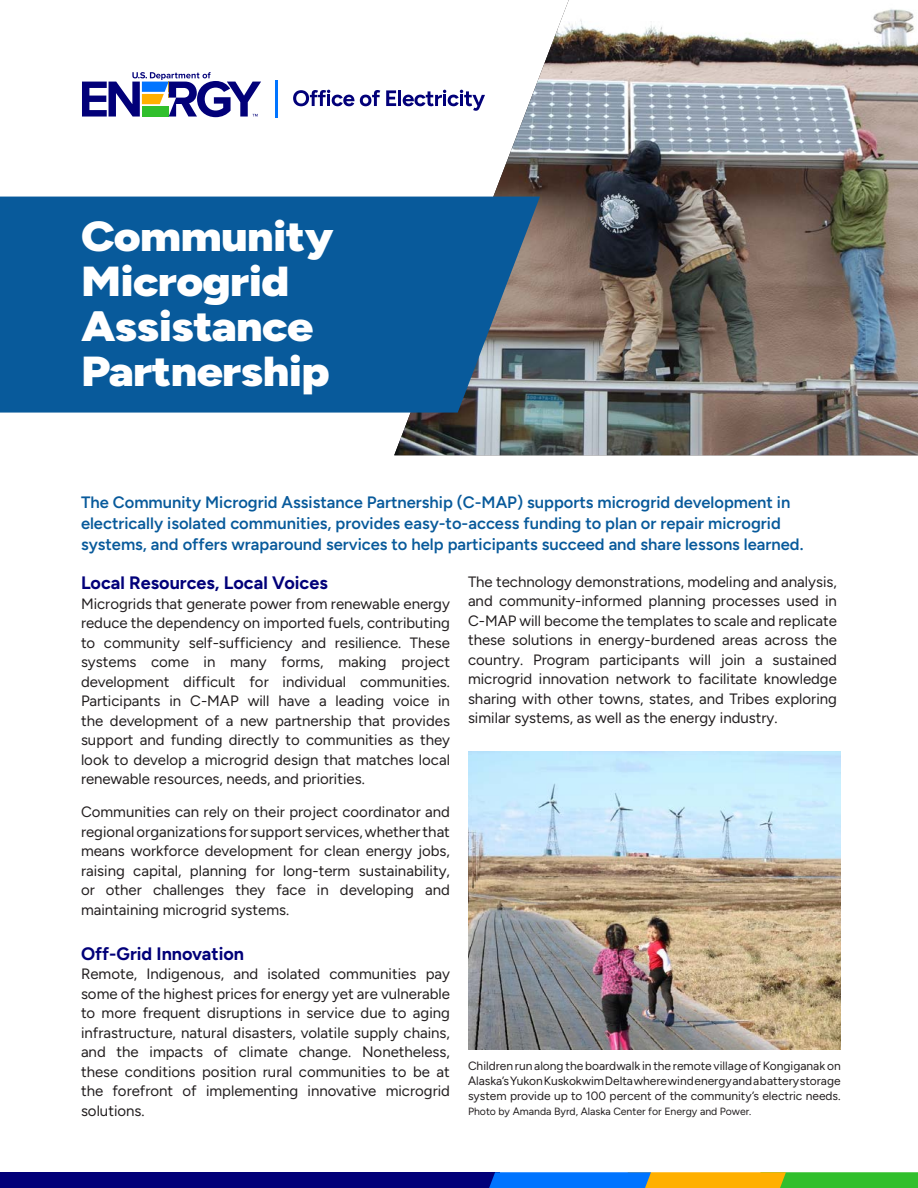
<style>
.page{position:relative;width:918px;height:1188px;background:#fff}
.page>*{position:absolute;margin:0;border:0;box-sizing:border-box;transform-origin:0 0}
.t1{font:900 42px/45px "Figtree";letter-spacing:-.015em;color:#fff;scale:1.1 1}
.Heading_1{font:700 18px "Figtree";color:#020079}
.intro_statement{font:600 16.5px/21px "Figtree";color:#085a9b}
.body_text{font:15px/19.5px "Figtree";color:#231f20;text-align:justify}
.body_text-2{font:12px/15px "Figtree";color:#231f20;text-align:justify}
.body_text-3{font:10.5px "Figtree";color:#231f20}
</style>
<div class="page">
<div style="left:0;top:1172px;width:500px;height:16px;background:#020079"></div>
<svg style="left:489px;top:1172px;width:429px;height:16px;background:#619e6d"></svg>
<svg style="left:293px;top:90px;width:87px;height:16px"></svg>
<svg style="left:386px;top:90px;width:8px;height:16px"></svg>
<svg style="left:82px;top:72px;width:179px;height:45px"></svg>
<hr style="left:275px;top:80px;width:2px;height:38px;background:#0074ff">
<img style="left:394px;top:0;width:524px;height:455px">
<svg style="left:0;top:197px;width:540px;height:216px;background:#125d99"></svg>
<img style="left:468px;top:751px;width:373px;height:298px">
<div style="left:108px;top:130px;width:350px;height:52px;background:#fff"></div>
<p class="t1" style="left:81px;top:212px;width:231px">Community<br>Microgrid<br>Assistance<br>Partnership</p>
<p class="intro_statement" style="left:81px;top:491px;width:724px">The Community Microgrid Assistance Partnership (C-MAP) supports microgrid development in electrically isolated communities, provides easy-to-access funding to plan or repair microgrid systems, and offers wraparound services to help participants succeed and share lessons learned.</p>
<p class="Heading_1" style="left:81px;top:572px;width:248px">Local Resources, Local Voices</p>
<p class="body_text" style="left:81px;top:594px;width:371px">Microgrids that generate power from renewable energy reduce the dependency on imported fuels, contributing to community self-sufficiency and resilience. These systems come in many forms, making project development difficult for individual communities.<br>Participants in C-MAP will have a leading voice in the development of a new partnership that provides support and funding directly to communities as they look to develop a microgrid design that matches local renewable resources, needs, and priorities.</p>
<p class="body_text" style="left:81px;top:803px;width:371px">Communities can rely on their project coordinator and regional organizations for support services, whether that means workforce development for clean energy jobs, raising capital, planning for long-term sustainability, or other challenges they face in developing and maintaining microgrid systems.</p>
<p class="Heading_1" style="left:81px;top:943px;width:165px">Off-Grid Innovation</p>
<p class="body_text" style="left:81px;top:964px;width:371px">Remote, Indigenous, and isolated communities pay some of the highest prices for energy yet are vulnerable to more frequent disruptions in service due to aging infrastructure, natural disasters, volatile supply chains, and the impacts of climate change. Nonetheless, these conditions position rural communities to be at the forefront of implementing innovative microgrid solutions.</p>
<p class="body_text" style="left:468px;top:572px;width:371px">The technology demonstrations, modeling and analysis, and community-informed planning processes used in C-MAP will become the templates to scale and replicate these solutions in energy-burdened areas across the country. Program participants will join a sustained microgrid innovation network to facilitate knowledge sharing with other towns, states, and Tribes exploring similar systems, as well as the energy industry.</p>
<p class="body_text-2" style="left:468px;top:1058px;width:374px">Children run along the boardwalk in the remote village of Kongiganak on Alaska’s Yukon Kuskokwim Delta where wind energy and a battery storage system provide up to 100 percent of the community’s electric needs.</p>
<p class="body_text-3" style="left:468px;top:1105px;width:285px">Photo by Amanda Byrd, Alaska Center for Energy and Power.</p>
</div>
